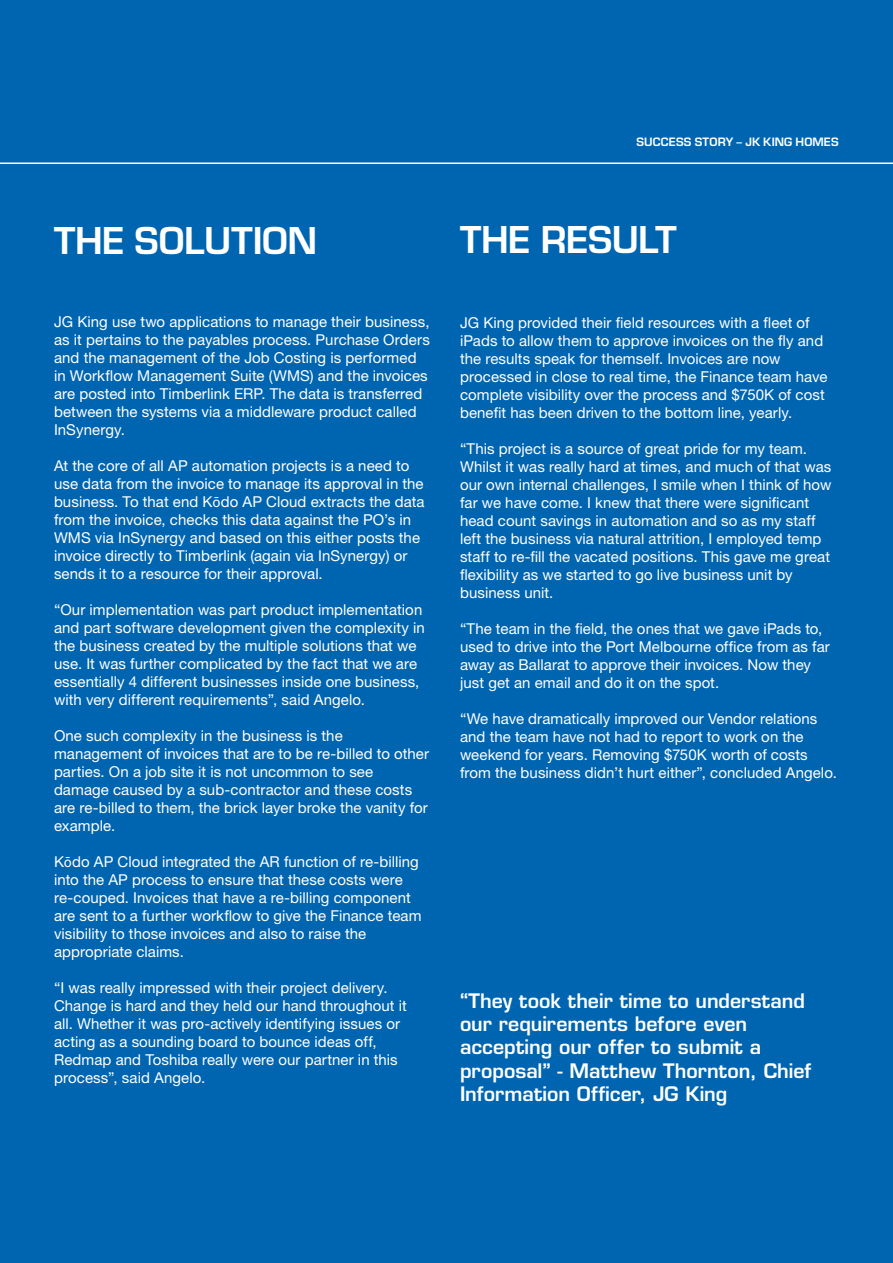
<style>
.page{position:relative;width:893px;height:1263px;background:#0065b0}
.page>*{position:absolute;margin:0;border:0;box-sizing:border-box;transform-origin:0 0}
.t1{font:600 36px "Eurostile LT Std";letter-spacing:-.015em;color:#fff}
.t2{font:600 19.5px/23.4px "Eurostile LT Std";color:#fff}
.t3{font:15px/18px "Helvetica Neue LT Std";letter-spacing:.005em;color:#fff}
.t4{font:600 11.25px "Eurostile LT Std";letter-spacing:.01em;color:#fff}
.s1{font-family:"Toshiba Sans"}
</style>
<div class="page">
<hr style="left:0;top:162px;width:893px;height:2px;background:#fff">
<p class="t4" style="left:637px;top:135px;width:203px">SUCCESS STORY – JK KING HOMES</p>
<h1 class="t1" style="left:54px;top:218px;width:265px">THE SOLUTION</h1>
<h1 class="t1" style="left:460px;top:218px;width:218px">THE RESULT</h1>
<p class="t3" style="left:54px;top:312px;width:377px">JG King use two applications to manage their business, as it pertains to the payables process. Purchase Orders and the management of the Job Costing is performed in Workflow Management Suite (WMS) and the invoices are posted into Timberlink ERP. The data is transferred between the systems via a middleware product called InSynergy.</p>
<p class="t3" style="left:54px;top:456px;width:372px">At the core of all AP automation projects is a need to use data from the invoice to manage its approval in the business. To that end K<span class="s1">ō</span>do AP Cloud extracts the data from the invoice, checks this data against the PO’s in WMS via InSynergy and based on this either posts the invoice directly to Timberlink (again via InSynergy) or sends it to a resource for their approval.</p>
<p class="t3" style="left:54px;top:600px;width:372px">“Our implementation was part product implementation and part software development given the complexity in the business created by the multiple solutions that we use. It was further complicated by the fact that we are essentially 4 different businesses inside one business, with very different requirements”, said Angelo.</p>
<p class="t3" style="left:54px;top:726px;width:377px">One such complexity in the business is the management of invoices that are to be re-billed to other parties. On a job site it is not uncommon to see damage caused by a sub-contractor and these costs are re-billed to them, the brick layer broke the vanity for example.</p>
<p class="t3" style="left:54px;top:852px;width:369px">K<span class="s1">ō</span>do AP Cloud integrated the AR function of re-billing into the AP process to ensure that these costs were re-couped. Invoices that have a re-billing component are sent to a further workflow to give the Finance team visibility to those invoices and also to raise the appropriate claims.</p>
<p class="t3" style="left:54px;top:978px;width:354px">“I was really impressed with their project delivery.<br>Change is hard and they held our hand throughout it all. Whether it was pro-actively identifying issues or acting as a sounding board to bounce ideas off, Redmap and Toshiba really were our partner in this process”, said Angelo.</p>
<p class="t3" style="left:460px;top:313px;width:369px">JG King provided their field resources with a fleet of iPads to allow them to approve invoices on the fly and the results speak for themself. Invoices are now processed in close to real time, the Finance team have complete visibility over the process and $750K of cost benefit has been driven to the bottom line, yearly.</p>
<p class="t3" style="left:460px;top:439px;width:373px">“This project is a source of great pride for my team.<br>Whilst it was really hard at times, and much of that was our own internal challenges, I smile when I think of how far we have come. I knew that there were significant head count savings in automation and so as my staff left the business via natural attrition, I employed temp staff to re-fill the vacated positions. This gave me great flexibility as we started to go live business unit by business unit.</p>
<p class="t3" style="left:460px;top:619px;width:371px">“The team in the field, the ones that we gave iPads to, used to drive into the Port Melbourne office from as far away as Ballarat to approve their invoices. Now they just get an email and do it on the spot.</p>
<p class="t3" style="left:460px;top:709px;width:378px">“We have dramatically improved our Vendor relations and the team have not had to report to work on the weekend for years. Removing $750K worth of costs from the business didn’t hurt either”, concluded Angelo.</p>
<h2 class="t2" style="left:460px;top:989px;width:353px">“They took their time to understand our requirements before even accepting our offer to submit a proposal” - Matthew Thornton, Chief<br>Information Officer, JG King</h2>
</div>
